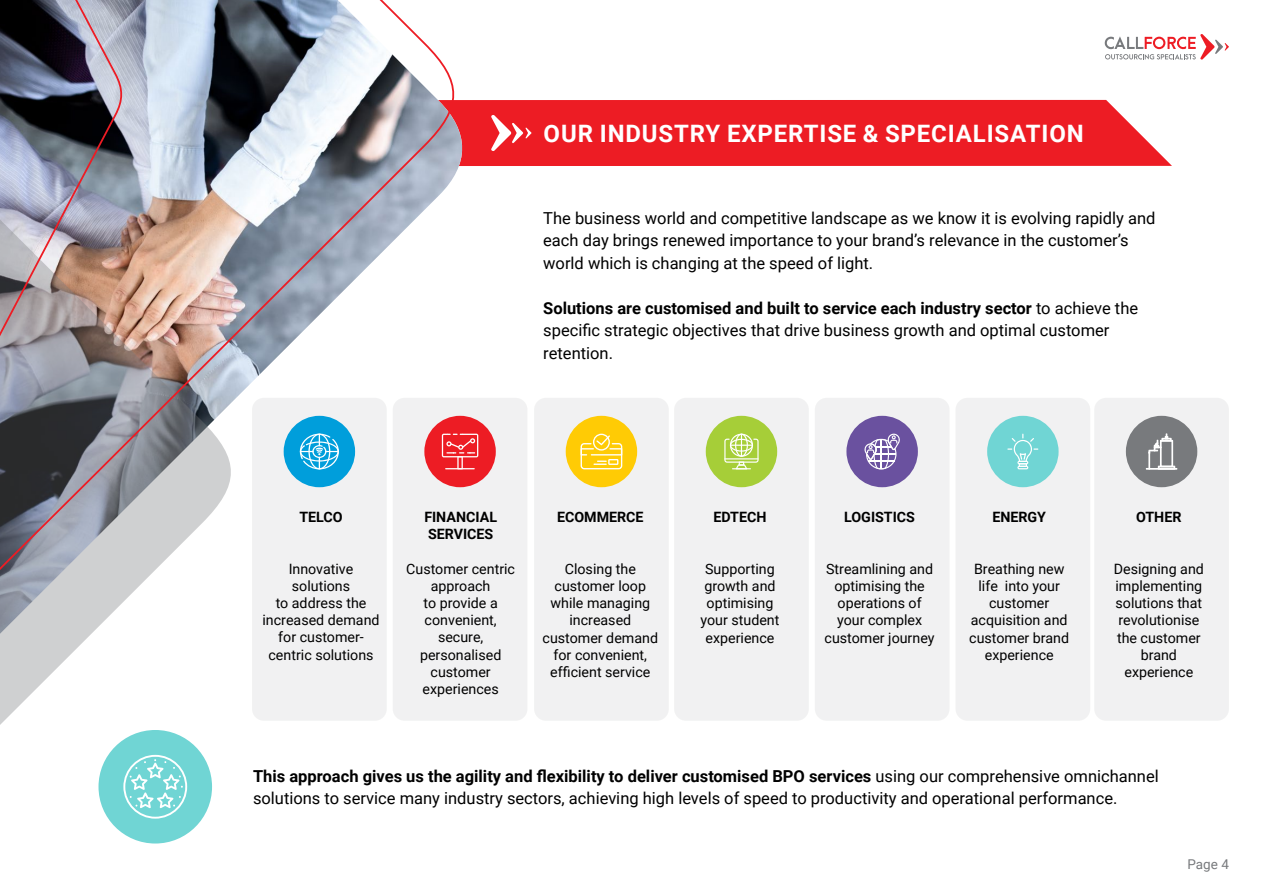
<style>
.page{position:relative;width:1263px;height:893px;background:#fff}
.page>*{position:absolute;margin:0;border:0;box-sizing:border-box;transform-origin:0 0}
.t1{font:700 24px "Roboto";letter-spacing:.035em;color:#fff}
.t2{font:16.5px/22.5px "Roboto";color:#000}
.t3{font:14.25px/17.2px "Roboto";color:#000;text-align:center}
.t4{font:700 14.25px/17.2px "Roboto";color:#000}
.t5{font:13.5px "Roboto";color:#787a7d}
.s1{font-weight:700}
</style>
<div class="page">
<svg style="left:1104px;top:34px;width:125px;height:26px"></svg>
<div style="left:470px;top:100px;width:702px;height:66px;background:#ed1c24"></div>
<div style="left:252px;top:398px;width:135px;height:323px;background:#f1f1f2;border-radius:12px"></div>
<div style="left:534px;top:398px;width:135px;height:323px;background:#f1f1f2;border-radius:12px"></div>
<div style="left:674px;top:398px;width:135px;height:323px;background:#f1f1f2;border-radius:12px"></div>
<div style="left:815px;top:398px;width:134px;height:323px;background:#f1f1f2;border-radius:12px"></div>
<div style="left:955px;top:398px;width:135px;height:323px;background:#f1f1f2;border-radius:12px"></div>
<div style="left:1094px;top:398px;width:135px;height:323px;background:#f1f1f2;border-radius:12px"></div>
<div style="left:393px;top:398px;width:134px;height:323px;background:#f1f1f2;border-radius:12px"></div>
<div style="left:846px;top:416px;width:72px;height:71px;background:#6a519f;border-radius:50%"></div>
<div style="left:424px;top:416px;width:72px;height:71px;background:#ed1c24;border-radius:50%"></div>
<div style="left:987px;top:416px;width:71px;height:71px;background:#70d5d4;border-radius:50%"></div>
<div style="left:566px;top:416px;width:71px;height:71px;background:#ffcb05;border-radius:50%"></div>
<div style="left:1126px;top:416px;width:71px;height:71px;background:#787a7d;border-radius:50%"></div>
<div style="left:706px;top:416px;width:71px;height:71px;background:#a6ce38;border-radius:50%"></div>
<svg style="left:1146px;top:433px;width:31px;height:37px"></svg>
<svg style="left:581px;top:434px;width:41px;height:35px"></svg>
<svg style="left:864px;top:434px;width:36px;height:35px"></svg>
<svg style="left:470px;top:434px;width:8px;height:24px"></svg>
<hr style="left:445px;top:468px;width:30px;height:1px;background:#fff">
<svg style="left:1007px;top:434px;width:31px;height:35px"></svg>
<svg style="left:724px;top:434px;width:35px;height:35px"></svg>
<svg style="left:0;top:612px;width:212px;height:232px"></svg>
<div style="left:99px;top:730px;width:113px;height:113px;background:#70d5d4;border-radius:50%"></div>
<svg style="left:123px;top:755px;width:64px;height:64px"></svg>
<svg style="left:491px;top:115px;width:40px;height:36px"></svg>
<img style="left:0;top:0;width:465px;height:612px">
<h1 class="t1" style="left:544px;top:117px;width:541px">OUR INDUSTRY EXPERTISE &amp; SPECIALISATION</h1>
<p class="t2" style="left:543px;top:206px;width:614px">The business world and competitive landscape as we know it is evolving rapidly and each day brings renewed importance to your brand’s relevance in the customer’s world which is changing at the speed of light.</p>
<p class="t2" style="left:543px;top:296px;width:596px"><span class="s1">Solutions are customised and built to service each industry sector</span> to achieve the specific strategic objectives that drive business growth and optimal customer retention.</p>
<p class="t4" style="left:299px;top:508px;width:45px">TELCO</p>
<p class="t3" style="left:262px;top:559px;width:119px">Innovative solutions<br>to address the increased demand for customer&shy;centric solutions</p>
<p class="t4" style="left:424px;top:508px;width:74px">FINANCIAL<br>SERVICES</p>
<p class="t3" style="left:406px;top:559px;width:110px">Customer centric approach<br>to provide a convenient, secure, personalised customer experiences</p>
<p class="t4" style="left:557px;top:508px;width:88px">ECOMMERCE</p>
<p class="t3" style="left:543px;top:559px;width:117px">Closing the customer loop while managing increased customer demand for convenient, efficient service</p>
<p class="t4" style="left:713px;top:508px;width:54px">EDTECH</p>
<p class="t3" style="left:700px;top:560px;width:81px">Supporting growth and optimising your student experience</p>
<p class="t4" style="left:844px;top:508px;width:72px">LOGISTICS</p>
<p class="t3" style="left:824px;top:560px;width:112px">Streamlining and optimising the operations of your complex customer journey</p>
<p class="t4" style="left:992px;top:508px;width:55px">ENERGY</p>
<p class="t3" style="left:969px;top:560px;width:101px">Breathing new life into your customer acquisition and customer brand experience</p>
<p class="t4" style="left:1136px;top:508px;width:47px">OTHER</p>
<p class="t3" style="left:1114px;top:560px;width:92px">Designing and implementing solutions that revolutionise the customer brand experience</p>
<p class="t2" style="left:253px;top:764px;width:907px"><span class="s1">This approach gives us the agility and flexibility to deliver customised BPO services</span> using our comprehensive omnichannel solutions to service many industry sectors, achieving high levels of speed to productivity and operational performance.</p>
<p class="t5" style="left:1187px;top:855px;width:43px">Page 4</p>
</div>
